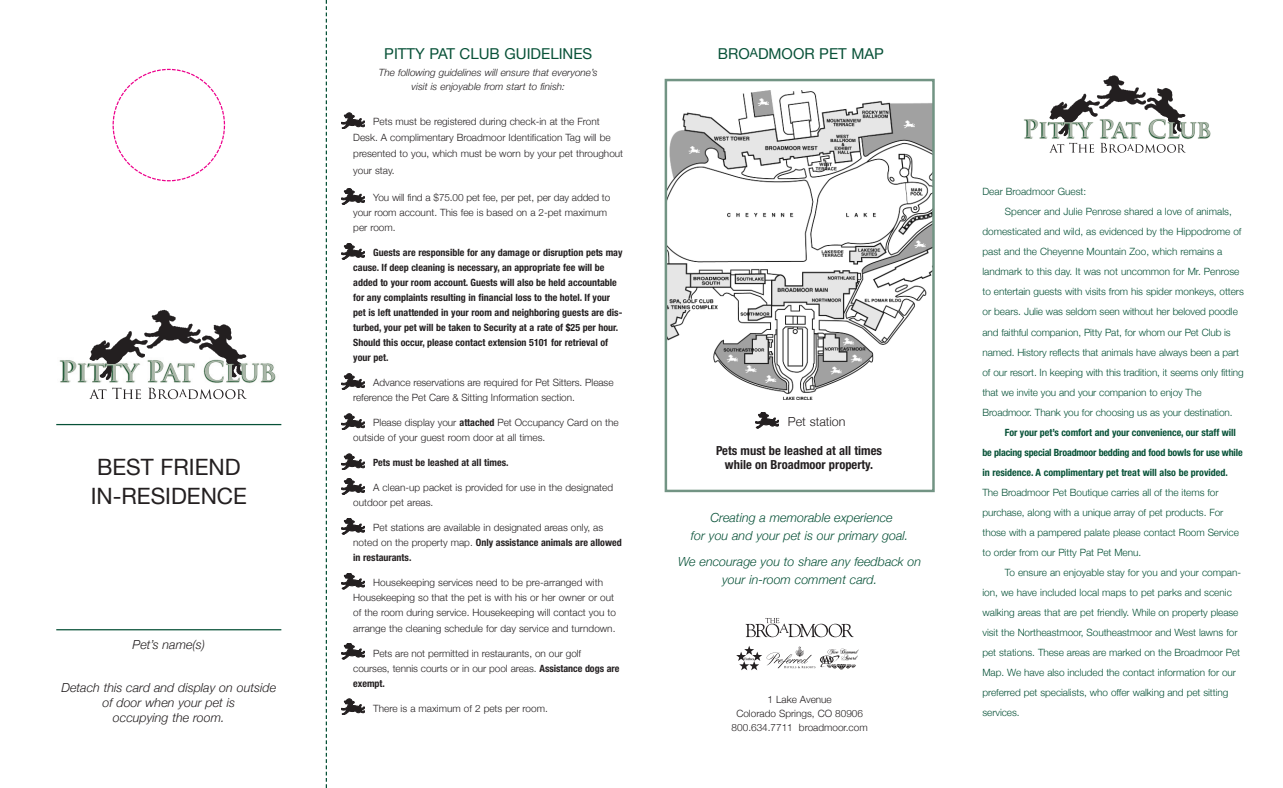
<style>
.page{position:relative;width:1283px;height:788px;background:#fff}
.page>*{position:absolute;margin:0;border:0;box-sizing:border-box;transform-origin:0 0}
.t1{font:22.5px "Helvetica Neue";color:#231f20}
.t2{font:15px "Helvetica Neue";color:#075137}
.t3{font:italic 300 12.5px/17.5px "Helvetica Neue";color:#075137;text-align:center}
.t4{font:italic 300 12.5px/15px "Helvetica Neue";color:#231f20;text-align:center}
.t5{font:700 condensed 12.5px "Helvetica Neue";color:#231f20}
.t6{font:300 12.5px "Helvetica Neue";color:#231f20}
.t7{font:300 10px/20px "Helvetica Neue";letter-spacing:-.005em;color:#075137}
.t8{font:300 10px/15px "Helvetica Neue";color:#231f20}
.t9{font:700 condensed 10px/15px "Helvetica Neue";color:#231f20}
.t10{font:700 condensed 10px/20px "Helvetica Neue";letter-spacing:-.005em;color:#075137}
.t11{font:italic 300 10px/14.1px "Helvetica Neue";color:#231f20;text-align:center}
.s1{font-size:12.5px}
.s2{font-weight:700;font-stretch:condensed}
</style>
<div class="page">
<img style="left:667px;top:90px;width:264px;height:310px">
<div style="left:664px;top:79px;width:270px;height:413px;border:2px solid #729484"></div>
<svg style="left:745px;top:618px;width:108px;height:19px"></svg>
<svg style="left:326px;top:0;width:1px;height:788px"></svg>
<svg style="left:755px;top:412px;width:24px;height:16px"></svg>
<svg style="left:341px;top:113px;width:24px;height:16px"></svg>
<svg style="left:341px;top:188px;width:24px;height:16px"></svg>
<svg style="left:341px;top:243px;width:24px;height:16px"></svg>
<svg style="left:341px;top:373px;width:24px;height:16px"></svg>
<svg style="left:341px;top:413px;width:24px;height:17px"></svg>
<svg style="left:341px;top:454px;width:24px;height:16px"></svg>
<svg style="left:341px;top:478px;width:24px;height:16px"></svg>
<svg style="left:341px;top:518px;width:24px;height:16px"></svg>
<svg style="left:1025px;top:75px;width:185px;height:78px"></svg>
<svg style="left:112px;top:68px;width:114px;height:114px"></svg>
<hr style="left:56px;top:424px;width:225px;height:1px;background:#075137">
<hr style="left:56px;top:629px;width:225px;height:1px;background:#075137">
<img style="left:59px;top:360px;width:217px;height:28px">
<svg style="left:62px;top:310px;width:213px;height:71px"></svg>
<svg style="left:89px;top:389px;width:17px;height:10px"></svg>
<svg style="left:112px;top:387px;width:29px;height:12px"></svg>
<svg style="left:148px;top:388px;width:99px;height:11px"></svg>
<svg style="left:341px;top:573px;width:24px;height:16px"></svg>
<svg style="left:341px;top:643px;width:24px;height:16px"></svg>
<svg style="left:341px;top:698px;width:24px;height:16px"></svg>
<svg style="left:736px;top:646px;width:122px;height:24px"></svg>
<h2 class="t2" style="left:718px;top:45px;width:167px">BRO<span class="s1">A</span>DMOOR PET MAP</h2>
<h2 class="t2" style="left:384px;top:45px;width:209px">PITTY PAT CLUB GUIDELINES</h2>
<p class="t11" style="left:379px;top:65px;width:220px">The following guidelines will ensure that everyone’s visit is enjoyable from start to finish:</p>
<p class="t8" style="left:353px;top:113px;width:271px;line-height:16.2px;text-indent:20px">Pets must be registered during check-in at the Front Desk. A complimentary Broadmoor Identification Tag will be presented to you, which must be worn by your pet throughout your stay.</p>
<p class="t8" style="left:353px;top:190px;width:259px;text-indent:20px">You will find a $75.00 pet fee, per pet, per day added to your room account. This fee is based on a 2-pet maximum per room.</p>
<p class="t9" style="left:353px;top:244px;width:271px;text-indent:20px">Guests are responsible for any damage or disruption pets may cause. If deep cleaning is necessary, an appropriate fee will be added to your room account. Guests will also be held accountable for any complaints resulting in financial loss to the hotel. If your pet is left unattended in your room and neighboring guests are dis&shy;turbed, your pet will be taken to Security at a rate of $25 per hour.<br>Should this occur, please contact extension 5101 for retrieval of your pet.</p>
<p class="t8" style="left:353px;top:375px;width:262px;text-indent:20px">Advance reservations are required for Pet Sitters. Please reference the Pet Care &amp; Sitting Information section.</p>
<p class="t8" style="left:353px;top:415px;width:267px;text-indent:20px">Please display your <span class="s2">attached</span> Pet Occupancy Card on the outside of your guest room door at all times.</p>
<p class="t9" style="left:373px;top:454px;width:137px">Pets must be leashed at all times.</p>
<p class="t8" style="left:353px;top:480px;width:261px;text-indent:20px">A clean-up packet is provided for use in the designated outdoor pet areas.</p>
<p class="t8" style="left:353px;top:520px;width:270px;text-indent:20px">Pet stations are available in designated areas only, as noted on the property map. <span class="s2">Only assistance animals are allowed in restaurants.</span></p>
<p class="t8" style="left:353px;top:575px;width:264px;text-indent:20px">Housekeeping services need to be pre-arranged with Housekeeping so that the pet is with his or her owner or out of the room during service. Housekeeping will contact you to arrange the cleaning schedule for day service and turndown.</p>
<p class="t8" style="left:353px;top:645px;width:267px;text-indent:20px">Pets are not permitted in restaurants, on our golf courses, tennis courts or in our pool areas. <span class="s2">Assistance dogs are exempt.</span></p>
<p class="t8" style="left:373px;top:700px;width:176px">There is a maximum of 2 pets per room.</p>
<p class="t6" style="left:788px;top:414px;width:59px">Pet station</p>
<p class="t5" style="left:716px;top:440px;width:167px">Pets must be leashed at all times</p>
<h1 class="t1" style="left:97px;top:453px;width:145px">BEST FRIEND</h1>
<p class="t5" style="left:725px;top:453px;width:150px">while on Broadmoor property.</p>
<h1 class="t1" style="left:91px;top:482px;width:158px">IN-RESIDENCE</h1>
<p class="t3" style="left:691px;top:509px;width:219px">Creating a memorable experience<br>for you and your pet is our primary goal.</p>
<p class="t3" style="left:678px;top:552px;width:245px">We encourage you to share any feedback on your in-room comment card.</p>
<p class="t4" style="left:132px;top:636px;width:74px">Pet’s name(s)</p>
<p class="t4" style="left:61px;top:680px;width:216px">Detach this card and display on outside of door when your pet is<br>occupying the room.</p>
<p class="t8" style="left:731px;top:692px;width:138px;line-height:14.1px;text-align:center">1 Lake Avenue<br>Colorado Springs, CO 80906<br>800.634.7711 broadmoor.com</p>
<p class="t7" style="left:982px;top:182px;width:105px">Dear Broadmoor Guest:</p>
<p class="t7" style="left:1005px;top:202px;width:228px">Spencer and Julie Penrose shared a love of animals,</p>
<p class="t7" style="left:982px;top:222px;width:260px">domesticated and wild, as evidenced by the Hippodrome of</p>
<p class="t7" style="left:982px;top:242px;width:241px">past and the Cheyenne Mountain Zoo, which remains a</p>
<p class="t7" style="left:982px;top:262px;width:258px">landmark to this day. It was not uncommon for Mr. Penrose</p>
<p class="t7" style="left:982px;top:282px;width:263px">to entertain guests with visits from his spider monkeys, otters</p>
<p class="t7" style="left:982px;top:302px;width:257px">or bears. Julie was seldom seen without her beloved poodle</p>
<p class="t7" style="left:982px;top:322px;width:250px">and faithful companion, Pitty Pat, for whom our Pet Club is</p>
<p class="t7" style="left:982px;top:342px;width:258px">named. History reflects that animals have always been a part</p>
<p class="t7" style="left:982px;top:362px;width:263px">of our resort. In keeping with this tradition, it seems only fitting</p>
<p class="t7" style="left:982px;top:382px;width:220px">that we invite you and your companion to enjoy The</p>
<p class="t7" style="left:982px;top:402px;width:251px">Broadmoor. Thank you for choosing us as your destination.</p>
<p class="t10" style="left:982px;top:421px;width:262px;text-indent:22px">For your pet’s comfort and your convenience, our staff will be placing special Broadmoor bedding and food bowls for use while in residence. A complimentary pet treat will also be provided.</p>
<p class="t7" style="left:982px;top:482px;width:258px">The Broadmoor Pet Boutique carries all of the items for purchase, along with a unique array of pet products. For those with a pampered palate please contact Room Service to order from our Pitty Pat Pet Menu.</p>
<p class="t7" style="left:982px;top:562px;width:260px;text-indent:22px">To ensure an enjoyable stay for you and your compan&shy;ion, we have included local maps to pet parks and scenic walking areas that are pet friendly. While on property please visit the Northeastmoor, Southeastmoor and West lawns for pet stations. These areas are marked on the Broadmoor Pet Map. We have also included the contact information for our preferred pet specialists, who offer walking and pet sitting services.</p>
</div>
